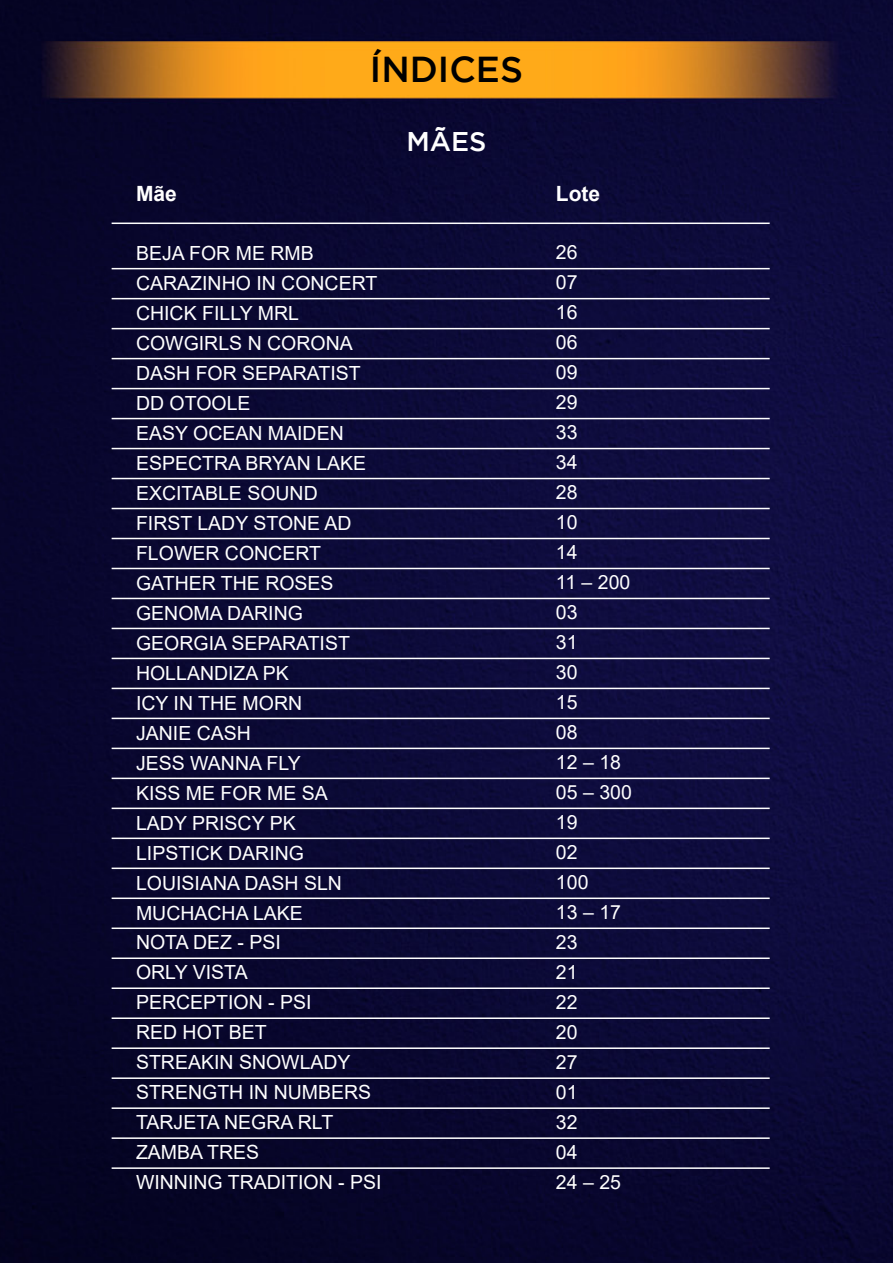
<style>
.page{position:relative;width:893px;height:1263px;background:#fff}
.page>*{position:absolute;margin:0;border:0;box-sizing:border-box;transform-origin:0 0}
.t1{font:500 36px "Gotham";color:#000}
.t2{font:500 27px "Gotham";color:#fff}
.t3{font:700 21px "Arial";color:#fff}
.t4{font:19.5px/30px "Arial";color:#fff}
</style>
<div class="page">
<img style="left:0;top:0;width:893px;height:1263px">
<hr style="left:112px;top:223px;width:658px;height:1px;background:#fff">
<hr style="left:112px;top:328px;width:658px;height:1px;background:#fff">
<hr style="left:112px;top:598px;width:658px;height:1px;background:#fff">
<hr style="left:112px;top:867px;width:658px;height:2px;background:#fff">
<hr style="left:112px;top:418px;width:658px;height:1px;background:#fff">
<hr style="left:112px;top:688px;width:658px;height:1px;background:#fff">
<hr style="left:112px;top:957px;width:658px;height:2px;background:#fff">
<hr style="left:112px;top:268px;width:658px;height:1px;background:#fff">
<hr style="left:112px;top:538px;width:658px;height:1px;background:#fff">
<hr style="left:112px;top:808px;width:658px;height:1px;background:#fff">
<hr style="left:112px;top:358px;width:658px;height:1px;background:#fff">
<hr style="left:112px;top:628px;width:658px;height:1px;background:#fff">
<hr style="left:112px;top:897px;width:658px;height:2px;background:#fff">
<hr style="left:112px;top:448px;width:658px;height:1px;background:#fff">
<hr style="left:112px;top:718px;width:658px;height:1px;background:#fff">
<hr style="left:112px;top:987px;width:658px;height:2px;background:#fff">
<hr style="left:112px;top:1077px;width:658px;height:2px;background:#fff">
<hr style="left:112px;top:298px;width:658px;height:1px;background:#fff">
<hr style="left:112px;top:568px;width:658px;height:1px;background:#fff">
<hr style="left:112px;top:837px;width:658px;height:2px;background:#fff">
<hr style="left:112px;top:388px;width:658px;height:1px;background:#fff">
<hr style="left:112px;top:658px;width:658px;height:1px;background:#fff">
<hr style="left:112px;top:927px;width:658px;height:2px;background:#fff">
<hr style="left:112px;top:478px;width:658px;height:1px;background:#fff">
<hr style="left:112px;top:748px;width:658px;height:1px;background:#fff">
<hr style="left:112px;top:1017px;width:658px;height:2px;background:#fff">
<hr style="left:112px;top:1107px;width:658px;height:2px;background:#fff">
<hr style="left:112px;top:508px;width:658px;height:1px;background:#fff">
<hr style="left:112px;top:778px;width:658px;height:1px;background:#fff">
<hr style="left:112px;top:1047px;width:658px;height:2px;background:#fff">
<hr style="left:112px;top:1167px;width:658px;height:2px;background:#fff">
<hr style="left:112px;top:1137px;width:658px;height:2px;background:#fff">
<h1 class="t1" style="left:370px;top:49px;width:155px">ÍNDICES</h1>
<p class="t3" style="left:136px;top:179px;width:42px">Mãe</p>
<h2 class="t2" style="left:406px;top:126px;width:82px">MÃES</h2>
<p class="t3" style="left:556px;top:179px;width:46px">Lote</p>
<p class="t4" style="left:136px;top:238px;width:247px">BEJA FOR ME RMB<br>CARAZINHO IN CONCERT<br>CHICK FILLY MRL<br>COWGIRLS N CORONA<br>DASH FOR SEPARATIST<br>DD OTOOLE<br>EASY OCEAN MAIDEN<br>ESPECTRA BRYAN LAKE<br>EXCITABLE SOUND<br>FIRST LADY STONE AD<br>FLOWER CONCERT<br>GATHER THE ROSES<br>GENOMA DARING<br>GEORGIA SEPARATIST<br>HOLLANDIZA PK<br>ICY IN THE MORN<br>JANIE CASH<br>JESS WANNA FLY<br>KISS ME FOR ME SA<br>LADY PRISCY PK<br>LIPSTICK DARING<br>LOUISIANA DASH SLN<br>MUCHACHA LAKE<br>NOTA DEZ - PSI<br>ORLY VISTA<br>PERCEPTION - PSI<br>RED HOT BET<br>STREAKIN SNOWLADY<br>STRENGTH IN NUMBERS<br>TARJETA NEGRA RLT<br>ZAMBA TRES<br>WINNING TRADITION - PSI</p>
<p class="t4" style="left:556px;top:237px;width:77px">26<br>07<br>16<br>06<br>09<br>29<br>33<br>34<br>28<br>10<br>14<br>11 – 200<br>03<br>31<br>30<br>15<br>08<br>12 – 18<br>05 – 300<br>19<br>02<br>100<br>13 – 17<br>23<br>21<br>22<br>20<br>27<br>01<br>32<br>04<br>24 – 25</p>
</div>
